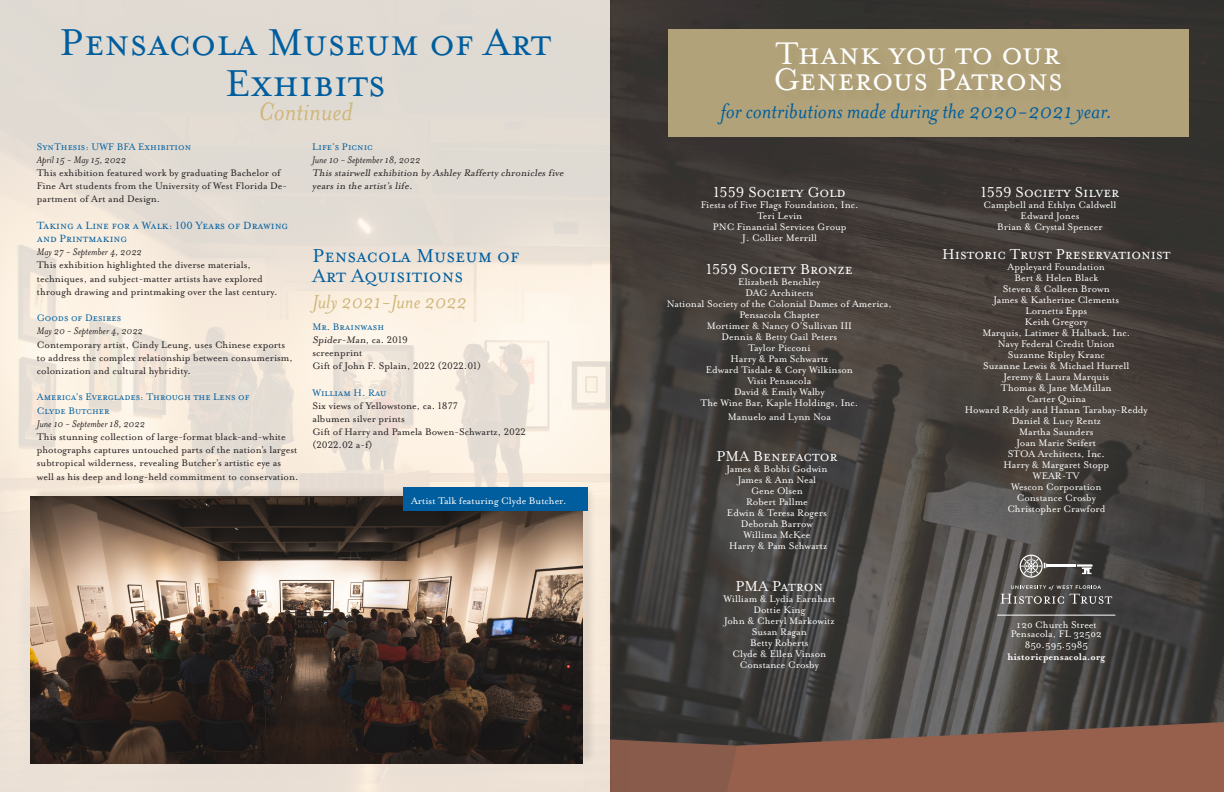
<style>
.page{position:relative;width:1224px;height:792px;background:#fff}
.page>*{position:absolute;margin:0;border:0;box-sizing:border-box;transform-origin:0 0}
.t1{font:43px "Mrs Eaves Small Caps OT";color:#005e9e}
.t2{font:36px/26px "Mrs Eaves Small Caps OT";color:#fff}
.t3{font:italic 29px "Mrs Eaves OT";color:#cfb67a}
.t4{font:italic 24px "Mrs Eaves OT";color:#005e9e}
.t5{font:italic 21.8px "Mrs Eaves OT";color:#cfb67a}
.t6{font:21.5px/20.5px "Mrs Eaves Small Caps OT";color:#005e9e}
.t7{font:16.5px "Mrs Eaves Small Caps OT";color:#fff}
.t8{font:12px/13.2px "Mrs Eaves Small Caps OT";color:#005e9e}
.t9{font:11px/11px "Mrs Eaves Lining OT";color:#fff;text-align:center}
.t10{font:11px/13.2px "Mrs Eaves Lining OT";color:#231f20}
.t11{font:11px/13.2px "Mrs Eaves Small Caps OT";color:#005e9e}
.t12{font:italic 11px "Mrs Eaves OT";color:#231f20}
.t13{font:italic 11px/13.2px "Mrs Eaves Lining OT";color:#231f20}
.t14{font:11px "Mrs Eaves OT";color:#fff}
.t15{font:700 11px "Mrs Eaves OT";color:#fff}
.s1{font-family:"Mrs Eaves OT";font-style:italic;color:#231f20}
.s2{font-family:"Mrs Eaves Lining OT";font-style:italic;color:#231f20}
.s3{font-family:"Mrs Eaves Lining OT";color:#231f20}
.s4{font-family:"Mrs Eaves Small Caps OT";color:#005e9e}
</style>
<div class="page">
<img style="left:612px;top:0;width:612px;height:792px">
<img style="left:0;top:0;width:612px;height:792px">
<div style="left:33px;top:486px;width:563px;height:278px;background:#231f20;opacity:.1"></div>
<img style="left:30px;top:496px;width:553px;height:267px">
<div style="left:403px;top:488px;width:185px;height:23px;background:#005e9e"></div>
<div style="left:668px;top:29px;width:521px;height:107px;background:#b1a279"></div>
<svg style="left:1075px;top:564px;width:18px;height:10px"></svg>
<hr style="left:1048px;top:564px;width:26px;height:3px;background:#fff">
<svg style="left:1020px;top:555px;width:27px;height:23px"></svg>
<svg style="left:1001px;top:585px;width:111px;height:19px;background:#666462"></svg>
<hr style="left:997px;top:615px;width:118px;height:1px;background:#fff">
<p class="t1" style="left:60px;top:19px;width:493px">Pensacola Museum of Art</p>
<p class="t1" style="left:226px;top:60px;width:161px">Exhibits</p>
<p class="t3" style="left:258px;top:96px;width:96px">Continued</p>
<p class="t11" style="left:37px;top:140px;width:156px">SynThesis: UWF BFA Exhibition<br><span class="s1">April 15 - May 15, 2022</span></p>
<p class="t10" style="left:37px;top:166px;width:252px">This exhibition featured work by graduating Bachelor of<br>Fine Art students from the University of West Florida De&shy;partment of Art and Design.</p>
<p class="t8" style="left:37px;top:219px;width:253px">Taking a Line for a Walk: 100 Years of Drawing and Printmaking</p>
<p class="t12" style="left:37px;top:246px;width:106px">May 27 - September 4, 2022</p>
<p class="t10" style="left:37px;top:259px;width:242px">This exhibition highlighted the diverse materials, techniques, and subject-matter artists have explored through drawing and printmaking over the last century.</p>
<p class="t11" style="left:37px;top:311px;width:86px">Goods of Desires</p>
<p class="t12" style="left:37px;top:325px;width:107px">May 20 - September 4, 2022</p>
<p class="t10" style="left:37px;top:338px;width:258px">Contemporary artist, Cindy Leung, uses Chinese exports to address the complex relationship between consumerism, colonization and cultural hybridity.</p>
<p class="t11" style="left:37px;top:391px;width:214px">America’s Everglades: Through the Lens of<br>Clyde Butcher</p>
<p class="t12" style="left:37px;top:418px;width:110px">June 10 - September 18, 2022</p>
<p class="t10" style="left:37px;top:430px;width:263px">This stunning collection of large-format black-and-white photographs captures untouched parts of the nation’s largest subtropical wilderness, revealing Butcher’s artistic eye as well as his deep and long-held commitment to conservation.</p>
<p class="t11" style="left:312px;top:140px;width:62px">Life’s Picnic</p>
<p class="t12" style="left:312px;top:154px;width:110px">June 10 - September 18, 2022</p>
<p class="t13" style="left:312px;top:166px;width:255px">This stairwellexhibition by Ashley Rafferty chronicles five years in the artist’s life.</p>
<p class="t6" style="left:312px;top:245px;width:209px">Pensacola Museum of<br>Art Aquisitions</p>
<p class="t5" style="left:312px;top:290px;width:156px">July 2021-June 2022</p>
<p class="t11" style="left:312px;top:320px;width:97px">Mr. Brainwash<br><span class="s2">Spider-Man,</span><span class="s3">ca . 2 0 1 9</span></p>
<p class="t10" style="left:312px;top:346px;width:52px">screenprint</p>
<p class="t10" style="left:312px;top:359px;width:170px">Gift of John F. Splain, 2022 (2022.01)</p>
<p class="t10" style="left:312px;top:386px;width:147px"><span class="s4">William H. Rau<br></span>Six views of Yellowstone, ca. 1877</p>
<p class="t10" style="left:312px;top:412px;width:94px">albumen silver prints</p>
<p class="t10" style="left:312px;top:425px;width:215px">Gift of Harry and Pamela Bowen-Schwartz, 2022 (2022.02 a-f)</p>
<p class="t9" style="left:411px;top:495px;width:157px">Artist Talk featuring Clyde Butcher.</p>
<p class="t2" style="left:773px;top:41px;width:291px">Thank you to our<br>Generous Patrons</p>
<p class="t4" style="left:720px;top:98px;width:393px">for contributions made during the 2020-2021 year.</p>
<p class="t7" style="left:714px;top:183px;width:134px">1559 Society Gold</p>
<p class="t9" style="left:701px;top:200px;width:159px">Fiesta of Five Flags Foundation, Inc.<br>Teri Levin</p>
<p class="t9" style="left:713px;top:222px;width:135px">PNC Financial Services Group<br>J. Collier Merrill</p>
<p class="t7" style="left:706px;top:260px;width:148px">1559 Society Bronze</p>
<p class="t9" style="left:738px;top:277px;width:84px">Elizabeth Benchley</p>
<p class="t9" style="left:745px;top:288px;width:70px">DAG Architects</p>
<p class="t9" style="left:667px;top:299px;width:226px">National Society of the Colonial Dames of America,<br>Pensacola Chapter</p>
<p class="t9" style="left:707px;top:321px;width:147px">Mortimer &amp; Nancy O’Sullivan III</p>
<p class="t9" style="left:722px;top:332px;width:117px">Dennis &amp; Betty Gail Peters</p>
<p class="t9" style="left:748px;top:343px;width:64px">Taylor Picconi</p>
<p class="t9" style="left:730px;top:354px;width:99px">Harry &amp; Pam Schwartz</p>
<p class="t9" style="left:706px;top:365px;width:149px">Edward Tisdale &amp; Cory Wilkinson</p>
<p class="t9" style="left:747px;top:376px;width:65px">Visit Pensacola</p>
<p class="t9" style="left:734px;top:387px;width:92px">David &amp; Emily Walby</p>
<p class="t9" style="left:700px;top:398px;width:159px">The Wine Bar, Kaple Holdings, Inc.</p>
<p class="t9" style="left:728px;top:411px;width:104px">Manuelo and Lynn Noa</p>
<p class="t7" style="left:716px;top:447px;width:123px">PMA Benefactor</p>
<p class="t9" style="left:726px;top:463px;width:103px">James &amp; Bobbi Godwin</p>
<p class="t9" style="left:738px;top:474px;width:80px">James &amp; Ann Neal</p>
<p class="t9" style="left:751px;top:485px;width:53px">Gene Olsen</p>
<p class="t9" style="left:746px;top:496px;width:63px">Robert Pallme</p>
<p class="t9" style="left:727px;top:507px;width:102px">Edwin &amp; Teresa Rogers</p>
<p class="t9" style="left:729px;top:518px;width:99px">Deborah Barrow<br>Willima McKee<br>Harry &amp; Pam Schwartz</p>
<p class="t7" style="left:735px;top:577px;width:89px">PMA Patron</p>
<p class="t9" style="left:724px;top:593px;width:113px">William &amp; Lydia Earnhart</p>
<p class="t9" style="left:753px;top:604px;width:53px">Dottie King</p>
<p class="t9" style="left:724px;top:615px;width:112px">John &amp; Cheryl Markowitz</p>
<p class="t9" style="left:752px;top:626px;width:57px">Susan Ragan</p>
<p class="t9" style="left:750px;top:637px;width:60px">Betty Roberts</p>
<p class="t9" style="left:732px;top:648px;width:95px">Clyde &amp; Ellen Vinson<br>Constance Crosby</p>
<p class="t7" style="left:981px;top:183px;width:140px">1559 Society Silver</p>
<p class="t9" style="left:984px;top:200px;width:134px">Campbell and Ethlyn Caldwell</p>
<p class="t9" style="left:1021px;top:211px;width:60px">Edward Jones</p>
<p class="t9" style="left:997px;top:222px;width:107px">Brian &amp; Crystal Spencer</p>
<p class="t7" style="left:942px;top:245px;width:230px">Historic Trust Preservationist</p>
<p class="t9" style="left:1008px;top:261px;width:99px">Appleyard Foundation</p>
<p class="t9" style="left:1014px;top:272px;width:85px">Bert &amp; Helen Black</p>
<p class="t9" style="left:1003px;top:283px;width:109px">Steven &amp; Colleen Brown</p>
<p class="t9" style="left:994px;top:294px;width:127px">James &amp; Katherine Clements</p>
<p class="t9" style="left:1025px;top:305px;width:63px">Lornetta Epps</p>
<p class="t9" style="left:1025px;top:316px;width:64px">Keith Gregory</p>
<p class="t9" style="left:982px;top:327px;width:149px">Marquis, Latimer &amp; Halback, Inc.</p>
<p class="t9" style="left:998px;top:338px;width:118px">Navy Federal Credit Union</p>
<p class="t9" style="left:1008px;top:349px;width:98px">Suzanne Ripley Kranc</p>
<p class="t9" style="left:983px;top:360px;width:148px">Suzanne Lewis &amp; Michael Hurrell</p>
<p class="t9" style="left:1003px;top:371px;width:107px">Jeremy &amp; Laura Marquis</p>
<p class="t9" style="left:1001px;top:382px;width:112px">Thomas &amp; Jane McMillan</p>
<p class="t9" style="left:1027px;top:393px;width:61px">Carter Quina</p>
<p class="t9" style="left:965px;top:404px;width:184px">Howard Reddy and Hanan Tarabay-Reddy</p>
<p class="t9" style="left:1012px;top:415px;width:91px">Daniel &amp; Lucy Rentz</p>
<p class="t9" style="left:1019px;top:426px;width:76px">Martha Saunders</p>
<p class="t9" style="left:1017px;top:437px;width:81px">Joan Marie Seifert</p>
<p class="t9" style="left:1008px;top:448px;width:99px">STOA Architects, Inc.</p>
<p class="t9" style="left:1004px;top:459px;width:107px">Harry &amp; Margaret Stopp</p>
<p class="t9" style="left:1033px;top:470px;width:48px">WEAR-TV</p>
<p class="t9" style="left:1011px;top:481px;width:92px">Wescon Corporation</p>
<p class="t9" style="left:1017px;top:492px;width:81px">Constance Crosby</p>
<p class="t9" style="left:1007px;top:503px;width:100px">Christopher Crawford</p>
<p class="t14" style="left:1016px;top:619px;width:83px">120 Church Street</p>
<p class="t14" style="left:1011px;top:628px;width:92px">Pensacola, FL 32502</p>
<p class="t14" style="left:1025px;top:639px;width:65px">850.595.5985</p>
<p class="t15" style="left:1007px;top:650px;width:99px">historicpensacola.org</p>
</div>
